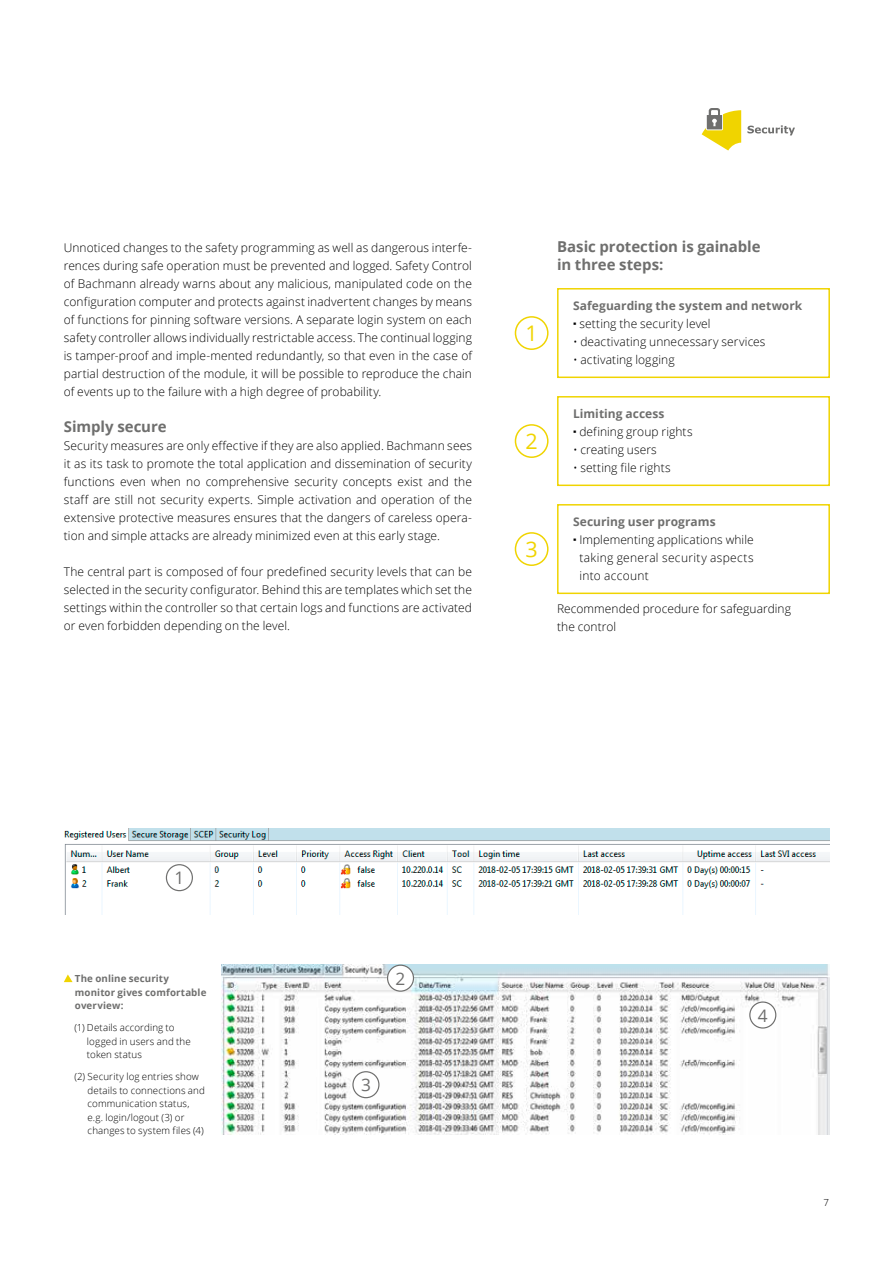
<style>
.page{position:relative;width:893px;height:1263px;background:#fff}
.page>*{position:absolute;margin:0;border:0;box-sizing:border-box;transform-origin:0 0}
.t1{font:21.45px "Open Sans";color:#f0d400}
.t2{font:17.25px "Open Sans";color:#6f6f6e}
.t3{font:700 15px/18px "Open Sans";letter-spacing:-.005em;color:#6f6f6e}
.t4{font:300 12px/18px "Open Sans";letter-spacing:.005em;color:#000;text-align:justify}
.t5{font:700 12px "Open Sans";letter-spacing:.005em;color:#6f6f6e}
.t6{font:300 9.75px/13.5px "Open Sans";letter-spacing:.015em;color:#000}
.t7{font:700 9.75px/13.5px "Open Sans";letter-spacing:.01em;color:#6f6f6e}
</style>
<div class="page">
<svg style="left:747px;top:125px;width:48px;height:10px"></svg>
<svg style="left:702px;top:108px;width:39px;height:43px"></svg>
<svg style="left:64px;top:974px;width:9px;height:8px"></svg>
<div style="left:557px;top:288px;width:273px;height:90px;border:2px solid #f0d400"></div>
<div style="left:557px;top:396px;width:273px;height:90px;border:2px solid #f0d400"></div>
<div style="left:557px;top:504px;width:273px;height:90px;border:2px solid #f0d400"></div>
<div style="left:515px;top:424px;width:34px;height:34px;border:2px solid #f0d400;border-radius:50%"></div>
<div style="left:515px;top:532px;width:34px;height:34px;border:2px solid #f0d400;border-radius:50%"></div>
<div style="left:515px;top:316px;width:34px;height:34px;border:2px solid #f0d400;border-radius:50%"></div>
<img style="left:64px;top:828px;width:765px;height:86px">
<img style="left:222px;top:964px;width:607px;height:170px">
<div style="left:388px;top:965px;width:25px;height:26px;background:#fff;border-radius:50%"></div>
<div style="left:387px;top:964px;width:27px;height:28px;border:1px solid #6f6f6e;border-radius:50%"></div>
<div style="left:166px;top:865px;width:26px;height:26px;background:#fff;border-radius:50%"></div>
<div style="left:166px;top:864px;width:27px;height:27px;border:1px solid #6f6f6e;border-radius:50%"></div>
<div style="left:353px;top:1072px;width:26px;height:26px;background:#fff;border-radius:50%"></div>
<div style="left:352px;top:1071px;width:27px;height:27px;border:1px solid #6f6f6e;border-radius:50%"></div>
<div style="left:750px;top:1002px;width:26px;height:26px;background:#fff;border-radius:50%"></div>
<div style="left:749px;top:1001px;width:27px;height:27px;border:1px solid #6f6f6e;border-radius:50%"></div>
<p class="t4" style="left:64px;top:238px;width:410px">Unnoticed changes to the safety programming as well as dangerous interfe&shy;rences during safe operation must be prevented and logged. Safety Control of Bachmann already warns about any malicious, manipulated code on the configuration computer and protects against inadvertent changes by means of functions for pinning software versions. A separate login system on each safety controller allows individually restrictable access. The continual logging is tamper-proof and imple-mented redundantly, so that even in the case of partial destruction of the module, it will be possible to reproduce the chain of events up to the failure with a high degree of probability.</p>
<p class="t3" style="left:64px;top:417px;width:104px">Simply secure</p>
<p class="t4" style="left:64px;top:436px;width:410px">Security measures are only effective if they are also applied. Bachmann sees it as its task to promote the total application and dissemination of security functions even when no comprehensive security concepts exist and the staff are still not security experts. Simple activation and operation of the extensive protective measures ensures that the dangers of careless opera&shy;tion and simple attacks are already minimized even at this early stage.</p>
<p class="t4" style="left:64px;top:562px;width:410px">The central part is composed of four predefined security levels that can be selected in the security configurator. Behind this are templates which set the settings within the controller so that certain logs and functions are activated or even forbidden depending on the level.</p>
<h1 class="t1" style="left:525px;top:319px;width:14px">1</h1>
<h1 class="t1" style="left:525px;top:427px;width:14px">2</h1>
<h1 class="t1" style="left:525px;top:535px;width:14px">3</h1>
<p class="t3" style="left:557px;top:237px;width:205px">Basic protection is gainable in three steps:</p>
<p class="t5" style="left:573px;top:297px;width:231px">Safeguarding the system and network</p>
<p class="t4" style="left:579px;top:314px;width:133px">setting the security level</p>
<p class="t4" style="left:573px;top:332px;width:194px">• deactivating unnecessary services</p>
<p class="t4" style="left:573px;top:350px;width:103px">• activating logging</p>
<p class="t5" style="left:573px;top:405px;width:93px">Limiting access</p>
<p class="t4" style="left:579px;top:422px;width:115px">defining group rights</p>
<p class="t4" style="left:573px;top:440px;width:85px">• creating users</p>
<p class="t4" style="left:573px;top:458px;width:99px">• setting file rights</p>
<p class="t5" style="left:573px;top:513px;width:144px">Securing user programs</p>
<p class="t4" style="left:579px;top:530px;width:176px">Implementing applications while taking general security aspects into account</p>
<p class="t4" style="left:557px;top:599px;width:235px">Recommended procedure for safeguarding the control</p>
<h2 class="t2" style="left:174px;top:866px;width:11px">1</h2>
<p class="t7" style="left:75px;top:971px;width:133px">The online security monitor gives comfortable overview:</p>
<p class="t6" style="left:87px;top:1020px;width:105px;text-indent:-13px">(1) Details according to logged in users and the token status</p>
<p class="t6" style="left:88px;top:1069px;width:119px;text-indent:-13px">(2) Security log entries show details to connections and communication status, e.g. login/logout (3) or changes to system files (4)</p>
<h2 class="t2" style="left:396px;top:967px;width:11px">2</h2>
<h2 class="t2" style="left:361px;top:1073px;width:11px">3</h2>
<h2 class="t2" style="left:758px;top:1003px;width:11px">4</h2>
<p class="t6" style="left:824px;top:1195px;width:7px">7</p>
</div>
